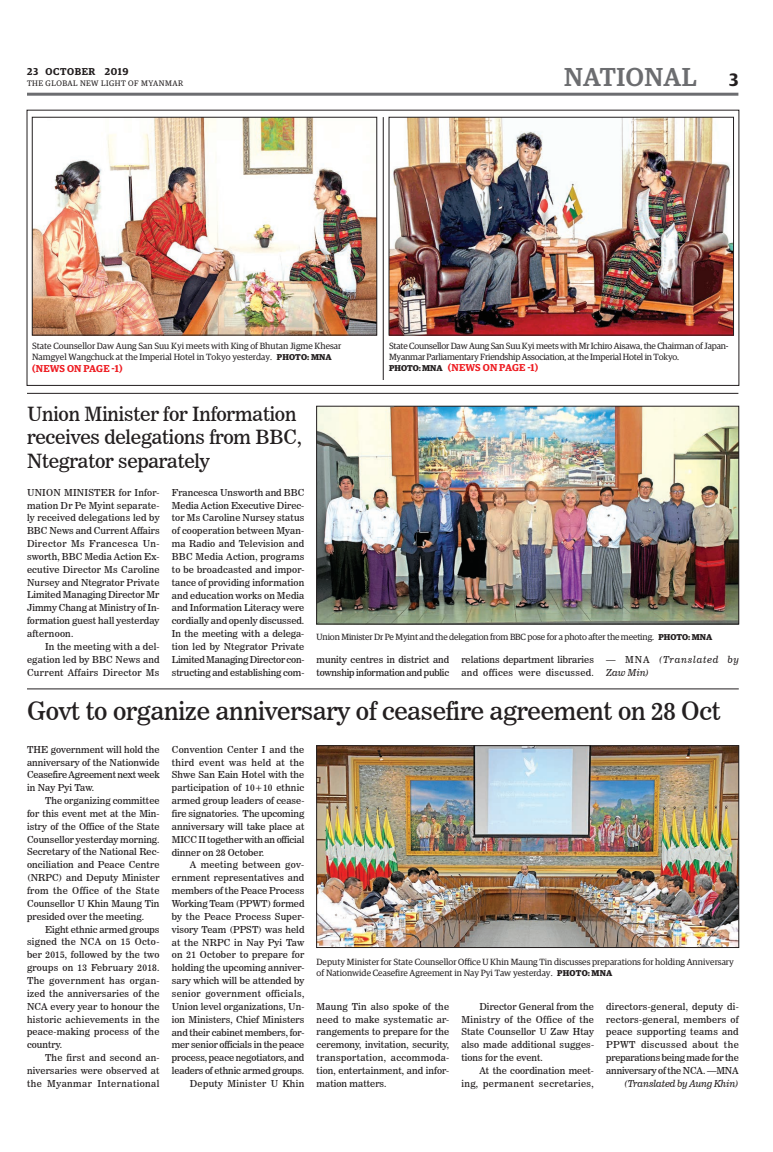
<style>
.page{position:relative;width:773px;height:1152px;background:#fff}
.page>*{position:absolute;margin:0;border:0;box-sizing:border-box;transform-origin:0 0}
.t1{font:500 26px "Guardian Egyp";letter-spacing:.02em;color:#6c6d70}
.t2{font:25px "News 706 BT Roman C";letter-spacing:-.01em;color:#231f20}
.t3{font:19.5px/23.4px "News 706 BT Roman C";letter-spacing:-.01em;color:#231f20}
.t4{font:600 10px "Guardian Egyp";letter-spacing:.01em;color:#ee1d23}
.t5{font:600 10px "Guardian Egyp";letter-spacing:.06em;color:#231f20}
.t6{font:9.5px/12.9px "News 706 BT Roman C";letter-spacing:.005em;color:#231f20;text-align:justify}
.t7{font:9.5px/12.9px "News 706 BT Roman C";letter-spacing:-.02em;color:#231f20}
.t8{font:9.5px/12.9px "News 706 BT Roman C";letter-spacing:.035em;color:#231f20;text-align:right}
.t9{font:9.5px/12.9px "News 706 BT Italic C";letter-spacing:.08em;color:#231f20}
.t10{font:9.5px "News 706 BT Italic C";letter-spacing:-.005em;color:#231f20}
.t11{font:9px/10.8px "Guardian Egyp";color:#231f20}
.t12{font:9px/10.8px "Guardian Egyp";letter-spacing:-.02em;color:#231f20}
.t13{font:8px "Guardian Egyp";letter-spacing:.06em;color:#231f20}
.s1{font-weight:600;font-size:18px;color:#231f20}
.s2{font-weight:700;font-size:8.5px}
.s3{font-weight:700;font-size:8.5px;color:#231f20}
.s4{font-family:"News 706 BT Roman C"}
</style>
<div class="page">
<hr style="left:27px;top:93px;width:711px;height:3px;background:#6c6d70">
<div style="left:26px;top:110px;width:713px;height:276px;border:1px solid #231f20"></div>
<img style="left:391px;top:119px;width:340px;height:214px">
<div style="left:389px;top:117px;width:344px;height:218px;border:1px solid #231f20"></div>
<img style="left:34px;top:119px;width:341px;height:214px">
<div style="left:32px;top:117px;width:345px;height:218px;border:1px solid #231f20"></div>
<hr style="left:27px;top:393px;width:711px;height:1px;background:#231f20">
<img style="left:318px;top:408px;width:418px;height:214px">
<div style="left:316px;top:406px;width:422px;height:218px;border:1px solid #231f20"></div>
<img style="left:318px;top:748px;width:418px;height:198px">
<div style="left:316px;top:746px;width:422px;height:202px;border:1px solid #231f20"></div>
<hr style="left:27px;top:688px;width:711px;height:1px;background:#231f20">
<hr style="left:383px;top:117px;width:1px;height:263px;background:#231f20">
<p class="t5" style="left:27px;top:64px;width:103px">23 OCTOBER 2019</p>
<p class="t13" style="left:27px;top:78px;width:158px">THE GLOBAL NEW LIGHT OF MYANMAR</p>
<h1 class="t1" style="left:564px;top:59px;width:176px">NATIONAL <span class="s1">3</span></h1>
<p class="t11" style="left:32px;top:340px;width:311px">State Counsellor Daw Aung San Suu Kyi meets with King of Bhutan Jigme Khesar<br>Namgyel Wangchuck at the Imperial Hotel in Tokyo yesterday. <span class="s2">PHOTO: MNA</span></p>
<p class="t4" style="left:32px;top:361px;width:92px">(NEWS ON PAGE -1)</p>
<h3 class="t3" style="left:27px;top:402px;width:276px">Union Minister for Information receives delegations from BBC,<br>Ntegrator separately</h3>
<p class="t12" style="left:389px;top:340px;width:341px">State Counsellor Daw Aung San Suu Kyi meets with Mr Ichiro Aisawa, the Chairman of Japan-<br>Myanmar Parliamentary Friendship Association, at the Imperial Hotel in Tokyo.</p>
<p class="t4" style="left:389px;top:360px;width:151px"><span class="s3">PHOTO: MNA</span> (NEWS ON PAGE -1)</p>
<p class="t6" style="left:27px;top:486px;width:134px">UNION MINISTER for Infor&shy;mation Dr Pe Myint separate&shy;ly received delegations led by BBC News and Current Affairs Director Ms Francesca Un&shy;sworth, BBC Media Action Ex&shy;ecutive Director Ms Caroline Nursey and Ntegrator Private Limited Managing Director Mr Jimmy Chang at Ministry of In&shy;formation guest hall yesterday afternoon.</p>
<p class="t6" style="left:27px;top:640px;width:134px;text-indent:18px">In the meeting with a del&shy;egation led by BBC News and Current Affairs Director Ms</p>
<p class="t6" style="left:172px;top:486px;width:134px">Francesca Unsworth and BBC Media Action Executive Direc&shy;tor Ms Caroline Nursey status of cooperation between Myan&shy;ma Radio and Television and BBC Media Action, programs to be broadcasted and impor&shy;tance of providing information and education works on Media and Information Literacy were cordially and openly discussed.<br>In the meeting with a delega&shy;tion led by Ntegrator Private Limited Managing Director con&shy;structing and establishing com-</p>
<p class="t11" style="left:316px;top:630px;width:397px">Union Minister Dr Pe Myint and the delegation from BBC pose for a photo after the meeting. <span class="s2">PHOTO: MNA</span></p>
<p class="t7" style="left:316px;top:653px;width:134px">munity centres in district and township information and public</p>
<p class="t6" style="left:461px;top:653px;width:134px">relations department libraries and offices were discussed.</p>
<p class="t9" style="left:606px;top:653px;width:134px"><span class="s4">— MNA</span> (Translated by<br>Zaw Min)</p>
<h2 class="t2" style="left:27px;top:696px;width:695px">Govt to organize anniversary of ceasefire agreement on 28 Oct</h2>
<p class="t6" style="left:27px;top:743px;width:134px">THE government will hold the anniversary of the Nationwide Ceasefire Agreement next week in Nay Pyi Taw.</p>
<p class="t6" style="left:27px;top:794px;width:134px;text-indent:18px">The organizing committee for this event met at the Min&shy;istry of the Office of the State Counsellor yesterday morning.<br>Secretary of the National Rec&shy;onciliation and Peace Centre (NRPC) and Deputy Minister from the Office of the State Counsellor U Khin Maung Tin presided over the meeting.</p>
<p class="t6" style="left:27px;top:923px;width:134px;text-indent:18px">Eight ethnic armed groups signed the NCA on 15 Octo&shy;ber 2015, followed by the two groups on 13 February 2018.<br>The government has organ&shy;ized the anniversaries of the NCA every year to honour the historic achievements in the peace-making process of the country.</p>
<p class="t6" style="left:27px;top:1051px;width:134px;text-indent:18px">The first and second an&shy;niversaries were observed at the Myanmar International</p>
<p class="t6" style="left:172px;top:743px;width:134px">Convention Center I and the third event was held at the Shwe San Eain Hotel with the participation of 10+10 ethnic armed group leaders of cease&shy;fire signatories. The upcoming anniversary will take place at MICC II together with an official dinner on 28 October.</p>
<p class="t6" style="left:172px;top:859px;width:134px;text-align:right">A meeting between gov&shy;ernment representatives and members of the Peace Process<br>Working Team (PPWT) formed by the Peace Process Super&shy;visory Team (PPST) was held at the NRPC in Nay Pyi Taw on 21 October to prepare for holding the upcoming anniver&shy;sary which will be attended by senior government officials,<br>Union level organizations, Un&shy;ion Ministers, Chief Ministers and their cabinet members, for&shy;mer senior officials in the peace process, peace negotiators, and leaders of ethnic armed groups.<br>Deputy Minister U Khin</p>
<p class="t11" style="left:316px;top:956px;width:418px">Deputy Minister for State Counsellor Office U Khin Maung Tin discusses preparations for holding Anniversary of Nationwide Ceasefire Agreement in Nay Pyi Taw yesterday. <span class="s2">PHOTO: MNA</span></p>
<p class="t6" style="left:316px;top:1000px;width:134px">Maung Tin also spoke of the need to make systematic ar&shy;rangements to prepare for the ceremony, invitation, security, transportation, accommoda&shy;tion, entertainment, and infor&shy;mation matters.</p>
<p class="t6" style="left:461px;top:1000px;width:134px;text-indent:18px">Director General from the Ministry of the Office of the State Counsellor U Zaw Htay also made additional sugges&shy;tions for the event.</p>
<p class="t8" style="left:461px;top:1064px;width:134px">At the coordination meet&shy;ing, permanent secretaries,</p>
<p class="t6" style="left:606px;top:1000px;width:134px">directors-general, deputy di&shy;rectors-general, members of peace supporting teams and PPWT discussed about the preparations being made for the anniversary of the NCA. —MNA</p>
<p class="t10" style="left:624px;top:1078px;width:116px">(Translated by Aung Khin)</p>
</div>
